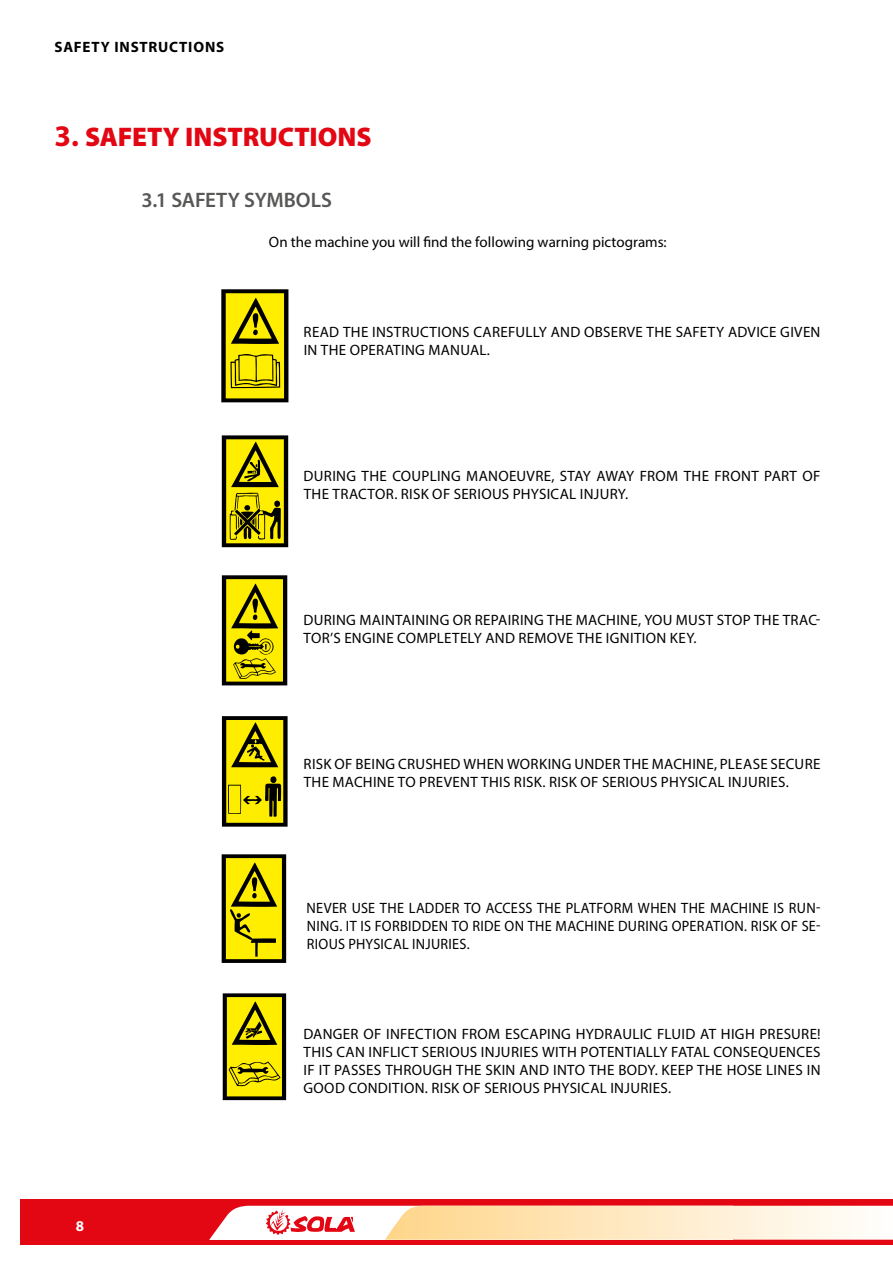
<style>
.page{position:relative;width:893px;height:1263px;background:#fff}
.page>*{position:absolute;margin:0;border:0;box-sizing:border-box;transform-origin:0 0}
.t1{font:900 27px "Myriad Pro";letter-spacing:-.005em;color:#e30613}
.t2{font:600 21px "Myriad Pro";letter-spacing:-.005em;color:#575756}
.t3{font:15px/18px "Myriad Pro";letter-spacing:.02em;color:#000}
.t4{font:15px/18px "Myriad Pro";letter-spacing:.02em;color:#000;text-align:justify;scale:.95 1}
.t5{font:15px "Myriad Pro";color:#000}
.t6{font:700 15px "Myriad Pro";letter-spacing:.055em;color:#000}
.t7{font:700 15px "Myriad Pro";color:#fff}
.s1{font-weight:700;font-size:30px}
</style>
<div class="page">
<div style="left:20px;top:1200px;width:873px;height:45px;background:#e30613"></div>
<svg style="left:209px;top:1206px;width:684px;height:34px;background:#fde2c8"></svg>
<svg style="left:221px;top:289px;width:67px;height:113px;background:#aca101"></svg>
<svg style="left:222px;top:435px;width:66px;height:112px;background:#9a9000"></svg>
<svg style="left:222px;top:575px;width:65px;height:110px;background:#a59900"></svg>
<svg style="left:222px;top:716px;width:66px;height:111px;background:#a49902"></svg>
<svg style="left:222px;top:854px;width:64px;height:109px;background:#aca100"></svg>
<svg style="left:223px;top:993px;width:63px;height:107px;background:#aca000"></svg>
<p class="t6" style="left:55px;top:38px;width:171px">SAFETY INSTRUCTIONS</p>
<h1 class="t1" style="left:55px;top:119px;width:319px"><span class="s1">3.</span> SAFETY INSTRUCTIONS</h1>
<h2 class="t2" style="left:141px;top:187px;width:192px">3.1 SAFETY SYMBOLS</h2>
<p class="t5" style="left:269px;top:233px;width:399px">On the machine you will find the following warning pictograms:</p>
<p class="t3" style="left:304px;top:323px;width:518px">READ THE INSTRUCTIONS CAREFULLY AND OBSERVE THE SAFETY ADVICE GIVEN<br>IN THE OPERATING MANUAL.</p>
<p class="t3" style="left:304px;top:467px;width:518px">DURING THE COUPLING MANOEUVRE, STAY AWAY FROM THE FRONT PART OF<br>THE TRACTOR. RISK OF SERIOUS PHYSICAL INJURY.</p>
<p class="t3" style="left:303px;top:611px;width:519px">DURING MAINTAINING OR REPAIRING THE MACHINE, YOU MUST STOP THE TRAC-<br>TOR’S ENGINE COMPLETELY AND REMOVE THE IGNITION KEY.</p>
<p class="t3" style="left:304px;top:755px;width:518px">RISK OF BEING CRUSHED WHEN WORKING UNDER THE MACHINE, PLEASE SECURE<br>THE MACHINE TO PREVENT THIS RISK. RISK OF SERIOUS PHYSICAL INJURIES.</p>
<p class="t4" style="left:307px;top:899px;width:542px">NEVER USE THE LADDER TO ACCESS THE PLATFORM WHEN THE MACHINE IS RUN-NING. IT IS FORBIDDEN TO RIDE ON THE MACHINE DURING OPERATION. RISK OF SE-RIOUS PHYSICAL INJURIES.</p>
<p class="t7" style="left:76px;top:1216px;width:10px">8</p>
<p class="t3" style="left:303px;top:1025px;width:519px;text-align:justify">DANGER OF INFECTION FROM ESCAPING HYDRAULIC FLUID AT HIGH PRESURE!<br>THIS CAN INFLICT SERIOUS INJURIES WITH POTENTIALLY FATAL CONSEQUENCES IF IT PASSES THROUGH THE SKIN AND INTO THE BODY. KEEP THE HOSE LINES IN GOOD CONDITION. RISK OF SERIOUS PHYSICAL INJURIES.</p>
</div>
